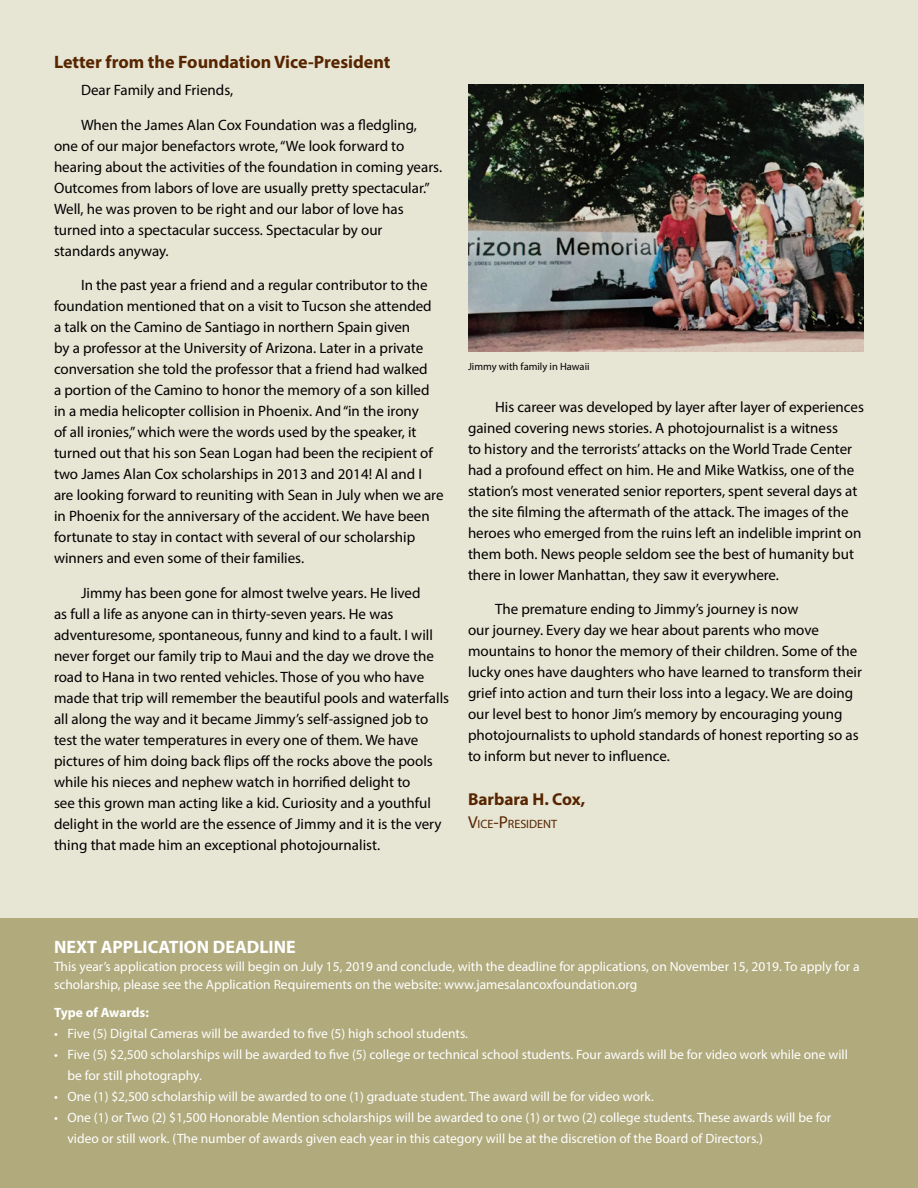
<style>
.page{position:relative;width:918px;height:1188px;background:#e7e5d4}
.page>*{position:absolute;margin:0;border:0;box-sizing:border-box;transform-origin:0 0}
.t1{font:700 18px "Myriad Pro";color:#572500}
.t2{font:700 18px "Myriad Pro";color:#fff}
.t3{font:700 17.25px "Myriad Pro";color:#572500}
.t4{font:15px/21px "Myriad Pro";color:#000}
.t5{font:13.5px/21px "Myriad Pro";color:#fff}
.t6{font:700 13.5px "Myriad Pro";color:#fff}
.t7{font:12.15px "Myriad Pro";color:#572500}
.t8{font:10.5px "Myriad Pro";color:#000}
.s1{font-size:17.25px}
</style>
<div class="page">
<div style="left:0;top:919px;width:918px;height:269px;background:#b1aa7d"></div>
<img style="left:468px;top:84px;width:396px;height:268px">
<p class="t1" style="left:54px;top:50px;width:338px">Letter from the Foundation Vice-President</p>
<p class="t4" style="left:81px;top:79px;width:154px">Dear Family and Friends,</p>
<p class="t4" style="left:54px;top:114px;width:390px;text-indent:27px">When the James Alan Cox Foundation was a fledgling, one of our major benefactors wrote, “We look forward to hearing about the activities of the foundation in coming years.<br>Outcomes from labors of love are usually pretty spectacular.” Well, he was proven to be right and our labor of love has turned into a spectacular success. Spectacular by our standards anyway.</p>
<p class="t4" style="left:54px;top:274px;width:391px;text-indent:27px">In the past year a friend and a regular contributor to the foundation mentioned that on a visit to Tucson she attended<br>a talk on the Camino de Santiago in northern Spain given<br>by a professor at the University of Arizona. Later in a private conversation she told the professor that a friend had walked<br>a portion of the Camino to honor the memory of a son killed in a media helicopter collision in Phoenix. And “in the irony<br>of all ironies,” which were the words used by the speaker, it turned out that his son Sean Logan had been the recipient of two James Alan Cox scholarships in 2013 and 2014! Al and I are looking forward to reuniting with Sean in July when we are in Phoenix for the anniversary of the accident. We have been fortunate to stay in contact with several of our scholarship winners and even some of their families.</p>
<p class="t4" style="left:54px;top:582px;width:397px;text-indent:27px">Jimmy has been gone for almost twelve years. He lived<br>as full a life as anyone can in thirty-seven years. He was adventuresome, spontaneous, funny and kind to a fault. I will never forget our family trip to Maui and the day we drove the road to Hana in two rented vehicles. Those of you who have made that trip will remember the beautiful pools and waterfalls all along the way and it became Jimmy’s self-assigned job to test the water temperatures in every one of them. We have pictures of him doing back flips off the rocks above the pools while his nieces and nephew watch in horrified delight to<br>see this grown man acting like a kid. Curiosity and a youthful delight in the world are the essence of Jimmy and it is the very thing that made him an exceptional photojournalist.</p>
<p class="t8" style="left:468px;top:360px;width:123px">Jimmy with family in Hawaii</p>
<p class="t4" style="left:468px;top:396px;width:397px;text-indent:27px">His career was developed by layer after layer of experiences gained covering news stories. A photojournalist is a witness<br>to history and the terrorists’ attacks on the World Trade Center had a profound effect on him. He and Mike Watkiss, one of the station’s most venerated senior reporters, spent several days at the site filming the aftermath of the attack. The images of the heroes who emerged from the ruins left an indelible imprint on them both. News people seldom see the best of humanity but there in lower Manhattan, they saw it everywhere.</p>
<p class="t4" style="left:468px;top:598px;width:395px;text-indent:27px">The premature ending to Jimmy’s journey is now<br>our journey. Every day we hear about parents who move mountains to honor the memory of their children. Some of the lucky ones have daughters who have learned to transform their grief into action and turn their loss into a legacy. We are doing our level best to honor Jim’s memory by encouraging young photojournalists to uphold standards of honest reporting so as to inform but never to influence.</p>
<p class="t3" style="left:468px;top:788px;width:119px">Barbara H. Cox,</p>
<p class="t7" style="left:468px;top:816px;width:91px"><span class="s1">V</span>ICE<span class="s1">-P</span>RESIDENT</p>
<p class="t2" style="left:54px;top:935px;width:243px">NEXT APPLICATION DEADLINE</p>
<p class="t5" style="left:54px;top:957px;width:807px;line-height:18px">This year’s application process will begin on July 15, 2019 and conclude, with the deadline for applications, on November 15, 2019. To apply for a scholarship, please see the Application Requirements on the website: www.jamesalancoxfoundation.org</p>
<p class="t6" style="left:54px;top:1003px;width:96px">Type of Awards:</p>
<p class="t5" style="left:54px;top:1023px;width:415px">• Five (5) Digital Cameras will be awarded to five (5) high school students.</p>
<p class="t5" style="left:68px;top:1044px;width:782px;text-indent:-14px">• Five (5) $2,500 scholarships will be awarded to five (5) college or technical school students. Four awards will be for video work while one will be for still photography.</p>
<p class="t5" style="left:54px;top:1086px;width:601px">• One (1) $2,500 scholarship will be awarded to one (1) graduate student. The award will be for video work.</p>
<p class="t5" style="left:68px;top:1107px;width:765px;text-indent:-14px">• One (1) or Two (2) $1,500 Honorable Mention scholarships will be awarded to one (1) or two (2) college students. These awards will be for video or still work. (The number of awards given each year in this category will be at the discretion of the Board of Directors.)</p>
</div>
